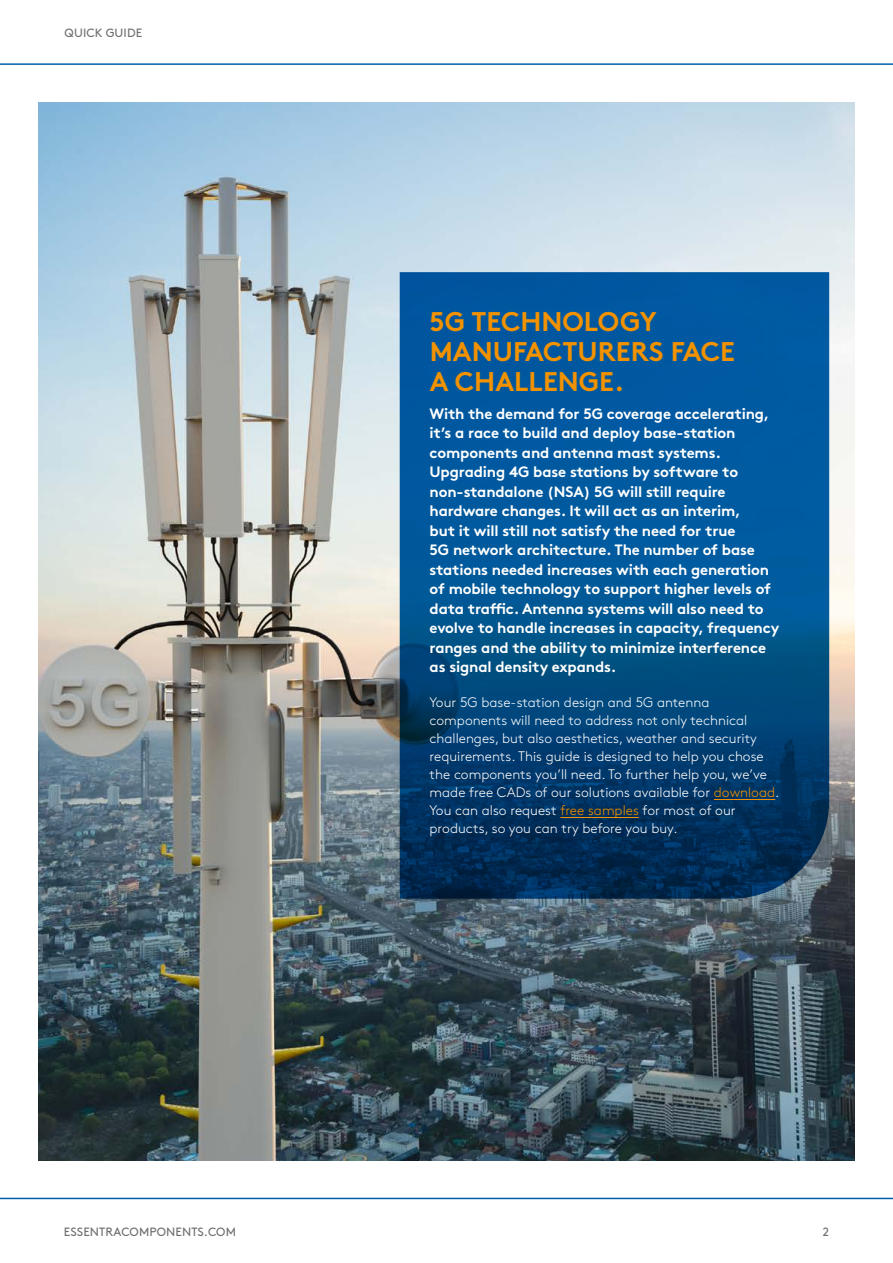
<style>
.page{position:relative;width:893px;height:1263px;background:#fff}
.page>*{position:absolute;margin:0;border:0;box-sizing:border-box;transform-origin:0 0}
.t1{font:700 27px/30px "Brown Pro";color:#f39200}
.t2{font:700 15px/19.5px "Brown Pro";letter-spacing:-.01em;color:#fff}
.t3{font:300 13.8px/18px "Brown Pro";color:#fff}
.t4{font:12px "Brown Pro";letter-spacing:.01em;color:#706f6f}
.s1{color:#f39200}
</style>
<div class="page">
<img style="left:39px;top:102px;width:816px;height:1059px">
<hr style="left:0;top:1198px;width:893px;height:1px;background:#005faa">
<hr style="left:0;top:63px;width:893px;height:2px;background:#005faa">
<svg style="left:400px;top:272px;width:429px;height:627px;background:#004c88"></svg>
<hr style="left:714px;top:799px;width:61px;height:1px;background:#f39200">
<hr style="left:560px;top:817px;width:79px;height:1px;background:#f39200">
<p class="t4" style="left:65px;top:24px;width:79px">QUICK GUIDE</p>
<h1 class="t1" style="left:430px;top:303px;width:307px">5G TECHNOLOGY<br>MANUFACTURERS FACE<br>A CHALLENGE.</h1>
<p class="t2" style="left:430px;top:402px;width:351px">With the demand for 5G coverage accelerating, it’s a race to build and deploy base-station components and antenna mast systems.<br>Upgrading 4G base stations by software to non-standalone (NSA) 5G will still require hardware changes. It will act as an interim,<br>but it will still not satisfy the need for true<br>5G network architecture. The number of base stations needed increases with each generation of mobile technology to support higher levels of data traffic. Antenna systems will also need to evolve to handle increases in capacity, frequency ranges and the ability to minimize interference as signal density expands.</p>
<p class="t3" style="left:430px;top:692px;width:351px">Your 5G base-station design and 5G antenna components will need to address not only technical challenges, but also aesthetics, weather and security requirements. This guide is designed to help you chose the components you’ll need. To further help you, we’ve made free CADs of our solutions available for <span class="s1">download</span>.<br>You can also request <span class="s1">free samples</span> for most of our products, so you can try before you buy.</p>
<p class="t4" style="left:64px;top:1222px;width:174px">ESSENTRACOMPONENTS.COM</p>
<p class="t4" style="left:823px;top:1222px;width:8px">2</p>
</div>
